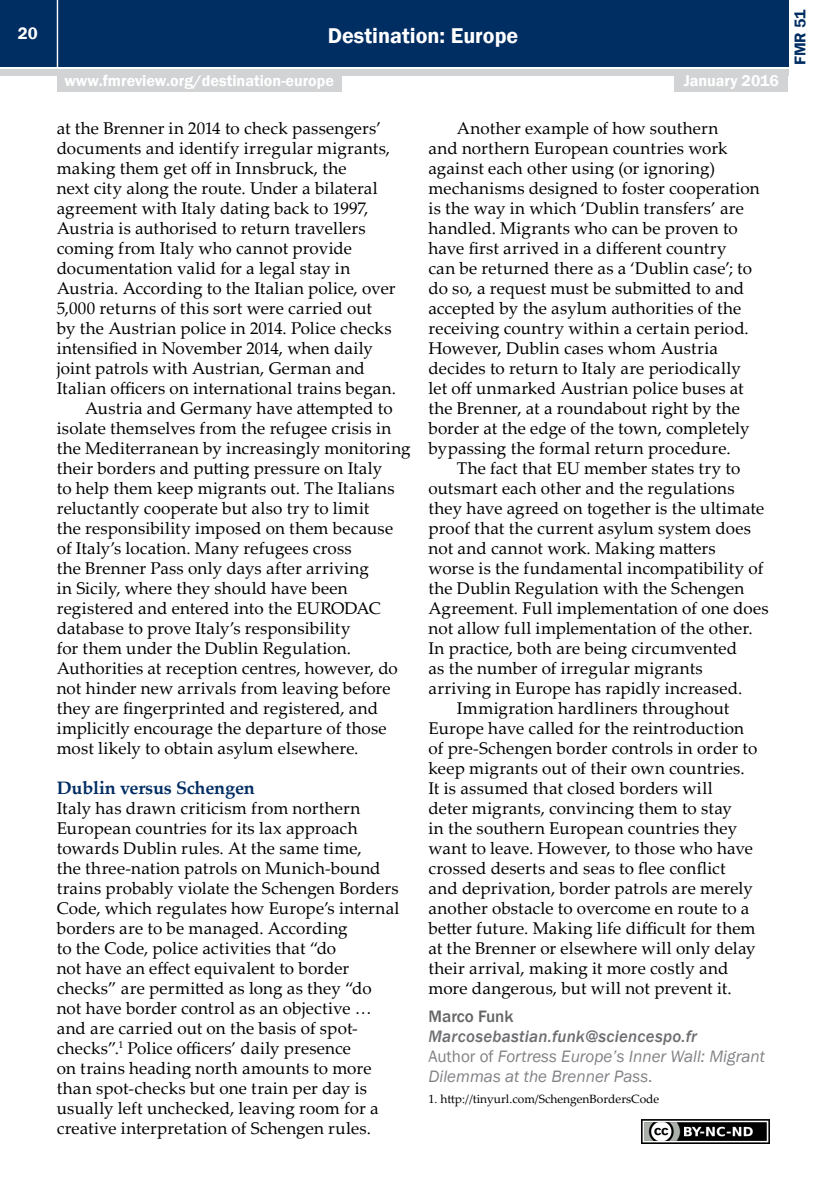
<style>
.page{position:relative;width:840px;height:1191px;background:#fff}
.page>*{position:absolute;margin:0;border:0;box-sizing:border-box;transform-origin:0 0}
.t1{font:600 22px "Franklin Gothic";color:#fff}
.t2{font:700 18px "Palatino Linotype";letter-spacing:-.01em;color:#002d62}
.t3{font:17px/20px "Palatino Linotype";letter-spacing:.01em;color:#000}
.t4{font:italic 17px/20px "Franklin Gothic";color:#808285}
.t5{font:500 17px "Franklin Gothic";color:#636466}
.t6{font:600 17px "Franklin Gothic";color:#fff}
.t7{font:600 16px "Franklin Gothic";color:#fff}
.t8{font:600 16px "Franklin Gothic";color:#002d62}
.t9{font:12px "Palatino Linotype";color:#000}
.s1{font-weight:500;color:#6d6e71}
.s2{font-style:normal}
</style>
<div class="page">
<div style="left:0;top:0;width:787px;height:66px;background:#002d62"></div>
<div style="left:0;top:69px;width:787px;height:6px;background:#d1d3d4"></div>
<hr style="left:57px;top:0;width:1px;height:67px;background:#fff">
<div style="left:674px;top:74px;width:113px;height:18px;background:#d1d3d4"></div>
<div style="left:57px;top:74px;width:284px;height:18px;background:#d1d3d4"></div>
<img style="left:641px;top:1120px;width:128px;height:24px">
<p class="t6" style="left:18px;top:23px;width:21px">20</p>
<p class="t1" style="left:328px;top:22px;width:192px">Destination: Europe</p>
<p class="t7" style="left:64px;top:71px;width:271px">www.fmreview.org/destination-europe</p>
<p class="t7" style="left:683px;top:71px;width:97px">January 2016</p>
<p class="t3" style="left:57px;top:117px;width:326px">at the Brenner in 2014 to check passengers’</p>
<p class="t3" style="left:57px;top:137px;width:334px">documents and identify irregular migrants,</p>
<p class="t3" style="left:57px;top:157px;width:291px">making them get off in Innsbruck, the</p>
<p class="t3" style="left:57px;top:177px;width:322px">next city along the route. Under a bilateral</p>
<p class="t3" style="left:57px;top:197px;width:313px">agreement with Italy dating back to 1997,</p>
<p class="t3" style="left:57px;top:217px;width:310px">Austria is authorised to return travellers</p>
<p class="t3" style="left:57px;top:237px;width:296px">coming from Italy who cannot provide</p>
<p class="t3" style="left:57px;top:257px;width:295px">documentation valid for a legal stay in</p>
<p class="t3" style="left:57px;top:277px;width:340px">Austria. According to the Italian police, over</p>
<p class="t3" style="left:57px;top:297px;width:317px">5,000 returns of this sort were carried out</p>
<p class="t3" style="left:57px;top:317px;width:336px">by the Austrian police in 2014. Police checks</p>
<p class="t3" style="left:57px;top:337px;width:317px">intensified in November 2014, when daily</p>
<p class="t3" style="left:57px;top:357px;width:309px">joint patrols with Austrian, German and</p>
<p class="t3" style="left:57px;top:377px;width:341px">Italian officers on international trains began.</p>
<p class="t3" style="left:85px;top:397px;width:309px">Austria and Germany have attempted to</p>
<p class="t3" style="left:57px;top:417px;width:336px">isolate themselves from the refugee crisis in</p>
<p class="t3" style="left:57px;top:437px;width:355px">the Mediterranean by increasingly monitoring</p>
<p class="t3" style="left:57px;top:457px;width:327px">their borders and putting pressure on Italy</p>
<p class="t3" style="left:57px;top:477px;width:339px">to help them keep migrants out. The Italians</p>
<p class="t3" style="left:57px;top:497px;width:314px">reluctantly cooperate but also try to limit</p>
<p class="t3" style="left:57px;top:517px;width:338px">the responsibility imposed on them because</p>
<p class="t3" style="left:57px;top:537px;width:296px">of Italy’s location. Many refugees cross</p>
<p class="t3" style="left:57px;top:557px;width:313px">the Brenner Pass only days after arriving</p>
<p class="t3" style="left:57px;top:577px;width:292px">in Sicily, where they should have been</p>
<p class="t3" style="left:57px;top:597px;width:325px">registered and entered into the EURODAC</p>
<p class="t3" style="left:57px;top:617px;width:295px">database to prove Italy’s responsibility</p>
<p class="t3" style="left:57px;top:637px;width:295px">for them under the Dublin Regulation.</p>
<p class="t3" style="left:57px;top:657px;width:342px">Authorities at reception centres, however, do</p>
<p class="t3" style="left:57px;top:677px;width:335px">not hinder new arrivals from leaving before</p>
<p class="t3" style="left:57px;top:697px;width:323px">they are fingerprinted and registered, and</p>
<p class="t3" style="left:57px;top:717px;width:331px">implicitly encourage the departure of those</p>
<p class="t3" style="left:57px;top:737px;width:303px">most likely to obtain asylum elsewhere.</p>
<p class="t2" style="left:57px;top:775px;width:199px">Dublin versus Schengen</p>
<p class="t3" style="left:57px;top:797px;width:344px">Italy has drawn criticism from northern European countries for its lax approach towards Dublin rules. At the same time,<br>the three-nation patrols on Munich-bound trains probably violate the Schengen Borders Code, which regulates how Europe’s internal borders are to be managed. According<br>to the Code, police activities that “do<br>not have an effect equivalent to border checks” are permitted as long as they “do not have border control as an objective … and are carried out on the basis of spot&shy;checks”.<sup>1</sup> Police officers’ daily presence<br>on trains heading north amounts to more than spot-checks but one train per day is usually left unchecked, leaving room for a creative interpretation of Schengen rules.</p>
<p class="t3" style="left:428px;top:117px;width:332px;text-indent:28px">Another example of how southern<br>and northern European countries work against each other using (or ignoring) mechanisms designed to foster cooperation is the way in which ‘Dublin transfers’ are handled. Migrants who can be proven to have first arrived in a different country<br>can be returned there as a ‘Dublin case’; to do so, a request must be submitted to and accepted by the asylum authorities of the receiving country within a certain period.<br>However, Dublin cases whom Austria decides to return to Italy are periodically let off unmarked Austrian police buses at the Brenner, at a roundabout right by the border at the edge of the town, completely bypassing the formal return procedure.</p>
<p class="t3" style="left:456px;top:457px;width:285px">The fact that EU member states try to</p>
<p class="t3" style="left:428px;top:477px;width:307px">outsmart each other and the regulations</p>
<p class="t3" style="left:428px;top:497px;width:337px">they have agreed on together is the ultimate</p>
<p class="t3" style="left:428px;top:517px;width:324px">proof that the current asylum system does</p>
<p class="t3" style="left:428px;top:537px;width:288px">not and cannot work. Making matters</p>
<p class="t3" style="left:428px;top:557px;width:336px">worse is the fundamental incompatibility of</p>
<p class="t3" style="left:428px;top:577px;width:317px">the Dublin Regulation with the Schengen</p>
<p class="t3" style="left:428px;top:597px;width:341px">Agreement. Full implementation of one does</p>
<p class="t3" style="left:428px;top:617px;width:325px">not allow full implementation of the other.</p>
<p class="t3" style="left:428px;top:637px;width:310px">In practice, both are being circumvented</p>
<p class="t3" style="left:428px;top:657px;width:276px">as the number of irregular migrants</p>
<p class="t3" style="left:428px;top:677px;width:315px">arriving in Europe has rapidly increased.</p>
<p class="t3" style="left:456px;top:697px;width:274px">Immigration hardliners throughout</p>
<p class="t3" style="left:428px;top:717px;width:317px">Europe have called for the reintroduction</p>
<p class="t3" style="left:428px;top:737px;width:330px">of pre-Schengen border controls in order to</p>
<p class="t3" style="left:428px;top:757px;width:317px">keep migrants out of their own countries.</p>
<p class="t3" style="left:428px;top:777px;width:285px">It is assumed that closed borders will</p>
<p class="t3" style="left:428px;top:797px;width:305px">deter migrants, convincing them to stay</p>
<p class="t3" style="left:428px;top:817px;width:310px">in the southern European countries they</p>
<p class="t3" style="left:428px;top:837px;width:326px">want to leave. However, to those who have</p>
<p class="t3" style="left:428px;top:857px;width:298px">crossed deserts and seas to flee conflict</p>
<p class="t3" style="left:428px;top:877px;width:326px">and deprivation, border patrols are merely</p>
<p class="t3" style="left:428px;top:897px;width:322px">another obstacle to overcome en route to a</p>
<p class="t3" style="left:428px;top:917px;width:328px">better future. Making life difficult for them</p>
<p class="t3" style="left:428px;top:937px;width:328px">at the Brenner or elsewhere will only delay</p>
<p class="t3" style="left:428px;top:957px;width:301px">their arrival, making it more costly and</p>
<p class="t3" style="left:428px;top:977px;width:304px">more dangerous, but will not prevent it.</p>
<p class="t5" style="left:428px;top:1006px;width:86px">Marco Funk</p>
<p class="t4" style="left:428px;top:1026px;width:338px"><span class="s1">Marcosebastian.funk@sciencespo.fr<br></span><span class="s2">Author of</span> Fortress Europe’s Inner Wall: Migrant<br>Dilemmas at the Brenner Pass<span class="s2">.</span></p>
<p class="t9" style="left:428px;top:1090px;width:232px">1. http://tinyurl.com/SchengenBordersCode</p>
<p class="t8" style="left:789px;top:65px;width:57px;rotate:-90deg">FMR 51</p>
</div>
